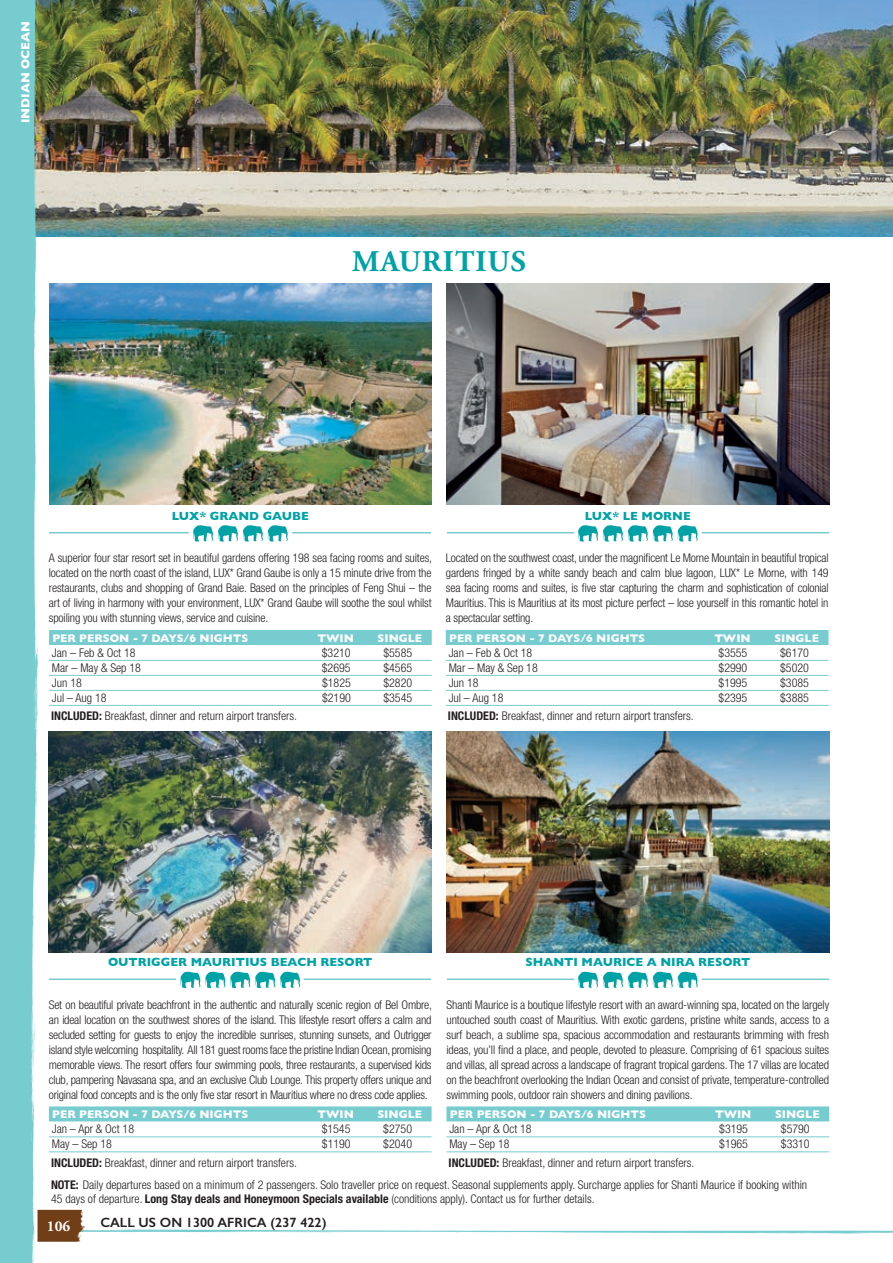
<style>
.page{position:relative;width:893px;height:1263px;background:#fff}
.page>*{position:absolute;margin:0;border:0;box-sizing:border-box;transform-origin:0 0}
.t1{font:700 30px "Adobe Garamond Pro";letter-spacing:.035em;color:#00a2a5}
.t2{font:700 15px "Adobe Garamond Pro";color:#fff}
.t3{font:600 13.5px "Gill Sans";color:#231f20}
.t4{font:300 condensed 12px/15px "Helvetica Neue";color:#231f20;text-align:justify}
.t5{font:700 12px "Gill Sans";color:#00a2a5}
.t6{font:700 12px "Gill Sans";color:#fff}
.t7{font:700 11.25px "Gill Sans";color:#fff}
.s1{font-weight:700}
</style>
<div class="page">
<img style="left:38px;top:0;width:855px;height:237px">
<svg style="left:38px;top:1210px;width:855px;height:32px"></svg>
<svg style="left:0;top:0;width:38px;height:1263px;fill:#77ccd0"></svg>
<img style="left:49px;top:731px;width:383px;height:221px">
<img style="left:49px;top:284px;width:383px;height:221px">
<img style="left:446px;top:731px;width:383px;height:221px">
<div style="left:49px;top:1106px;width:383px;height:15px;background:#77ccd0"></div>
<hr style="left:49px;top:1136px;width:383px;height:1px;background:#77ccd0">
<hr style="left:49px;top:1151px;width:383px;height:1px;background:#77ccd0">
<div style="left:49px;top:630px;width:383px;height:15px;background:#77ccd0"></div>
<hr style="left:49px;top:660px;width:383px;height:1px;background:#77ccd0">
<hr style="left:49px;top:675px;width:383px;height:1px;background:#77ccd0">
<hr style="left:49px;top:690px;width:383px;height:1px;background:#77ccd0">
<hr style="left:49px;top:705px;width:383px;height:1px;background:#77ccd0">
<div style="left:446px;top:1106px;width:383px;height:15px;background:#77ccd0"></div>
<hr style="left:446px;top:1136px;width:383px;height:1px;background:#77ccd0">
<hr style="left:446px;top:1151px;width:383px;height:1px;background:#77ccd0">
<img style="left:446px;top:284px;width:383px;height:221px">
<div style="left:446px;top:630px;width:382px;height:15px;background:#77ccd0"></div>
<hr style="left:446px;top:660px;width:382px;height:1px;background:#77ccd0">
<hr style="left:446px;top:675px;width:382px;height:1px;background:#77ccd0">
<hr style="left:446px;top:690px;width:382px;height:1px;background:#77ccd0">
<hr style="left:446px;top:705px;width:382px;height:1px;background:#77ccd0">
<svg style="left:578px;top:525px;width:120px;height:17px"></svg>
<svg style="left:180px;top:972px;width:120px;height:16px"></svg>
<svg style="left:193px;top:525px;width:95px;height:17px"></svg>
<svg style="left:578px;top:972px;width:120px;height:16px"></svg>
<hr style="left:49px;top:532px;width:140px;height:1px;background:#77ccd0">
<hr style="left:447px;top:532px;width:127px;height:1px;background:#77ccd0">
<hr style="left:292px;top:532px;width:139px;height:1px;background:#77ccd0">
<hr style="left:702px;top:532px;width:127px;height:1px;background:#77ccd0">
<hr style="left:49px;top:978px;width:127px;height:2px;background:#77ccd0">
<hr style="left:447px;top:978px;width:127px;height:2px;background:#77ccd0">
<hr style="left:304px;top:978px;width:127px;height:2px;background:#77ccd0">
<hr style="left:702px;top:978px;width:127px;height:2px;background:#77ccd0">
<p class="t6" style="left:16px;top:123px;width:103px;rotate:-90deg">INDIAN OCEAN</p>
<h1 class="t1" style="left:352px;top:244px;width:175px">MAURITIUS</h1>
<p class="t5" style="left:172px;top:506px;width:138px">LUX* GRAND GAUBE</p>
<p class="t4" style="left:49px;top:550px;width:385px">A superior four star resort set in beautiful gardens offering 198 sea facing rooms and suites, located on the north coast of the island, LUX* Grand Gaube is only a 15 minute drive from the restaurants, clubs and shopping of Grand Baie. Based on the principles of Feng Shui – the art of living in harmony with your environment, LUX* Grand Gaube will soothe the soul whilst spoiling you with stunning views, service and cuisine.</p>
<p class="t7" style="left:52px;top:629px;width:198px">PER PERSON - 7 DAYS/6 NIGHTS</p>
<p class="t7" style="left:318px;top:629px;width:38px">TWIN</p>
<p class="t7" style="left:378px;top:629px;width:46px">SINGLE</p>
<p class="t4" style="left:52px;top:645px;width:85px">Jan – Feb &amp; Oct 18</p>
<p class="t4" style="left:322px;top:645px;width:30px">$3210</p>
<p class="t4" style="left:383px;top:645px;width:30px">$5585</p>
<p class="t4" style="left:52px;top:660px;width:91px">Mar – May &amp; Sep 18</p>
<p class="t4" style="left:322px;top:660px;width:30px">$2695</p>
<p class="t4" style="left:383px;top:660px;width:30px">$4565</p>
<p class="t4" style="left:52px;top:675px;width:31px">Jun 18</p>
<p class="t4" style="left:322px;top:675px;width:30px">$1825</p>
<p class="t4" style="left:383px;top:675px;width:30px">$2820</p>
<p class="t4" style="left:52px;top:690px;width:56px">Jul – Aug 18</p>
<p class="t4" style="left:322px;top:690px;width:30px">$2190</p>
<p class="t4" style="left:383px;top:690px;width:30px">$3545</p>
<p class="t4" style="left:51px;top:708px;width:247px"><span class="s1">INCLUDED:</span> Breakfast, dinner and return airport transfers.</p>
<p class="t5" style="left:585px;top:506px;width:108px">LUX* LE MORNE</p>
<p class="t4" style="left:446px;top:550px;width:384px">Located on the southwest coast, under the magnificent Le Morne Mountain in beautiful tropical gardens fringed by a white sandy beach and calm blue lagoon, LUX* Le Morne, with 149 sea facing rooms and suites, is five star capturing the charm and sophistication of colonial Mauritius. This is Mauritius at its most picture perfect – lose yourself in this romantic hotel in a spectacular setting.</p>
<p class="t7" style="left:449px;top:629px;width:198px">PER PERSON - 7 DAYS/6 NIGHTS</p>
<p class="t7" style="left:714px;top:629px;width:38px">TWIN</p>
<p class="t7" style="left:774px;top:629px;width:46px">SINGLE</p>
<p class="t4" style="left:449px;top:645px;width:85px">Jan – Feb &amp; Oct 18</p>
<p class="t4" style="left:719px;top:645px;width:30px">$3555</p>
<p class="t4" style="left:780px;top:645px;width:30px">$6170</p>
<p class="t4" style="left:449px;top:660px;width:91px">Mar – May &amp; Sep 18</p>
<p class="t4" style="left:719px;top:660px;width:30px">$2990</p>
<p class="t4" style="left:780px;top:660px;width:30px">$5020</p>
<p class="t4" style="left:449px;top:675px;width:31px">Jun 18</p>
<p class="t4" style="left:719px;top:675px;width:30px">$1995</p>
<p class="t4" style="left:780px;top:675px;width:30px">$3085</p>
<p class="t4" style="left:449px;top:690px;width:56px">Jul – Aug 18</p>
<p class="t4" style="left:719px;top:690px;width:30px">$2395</p>
<p class="t4" style="left:780px;top:690px;width:30px">$3885</p>
<p class="t4" style="left:448px;top:708px;width:247px"><span class="s1">INCLUDED:</span> Breakfast, dinner and return airport transfers.</p>
<p class="t5" style="left:108px;top:953px;width:266px">OUTRIGGER MAURITIUS BEACH RESORT</p>
<p class="t4" style="left:49px;top:997px;width:385px">Set on beautiful private beachfront in the authentic and naturally scenic region of Bel Ombre, an ideal location on the southwest shores of the island. This lifestyle resort offers a calm and secluded setting for guests to enjoy the incredible sunrises, stunning sunsets, and Outrigger island style welcoming hospitality. All 181 guest rooms face the pristine Indian Ocean, promising memorable views. The resort offers four swimming pools, three restaurants, a supervised kids club, pampering Navasana spa, and an exclusive Club Lounge. This property offers unique and original food concepts and is the only five star resort in Mauritius where no dress code applies.</p>
<p class="t7" style="left:52px;top:1105px;width:198px">PER PERSON - 7 DAYS/6 NIGHTS</p>
<p class="t7" style="left:317px;top:1105px;width:38px">TWIN</p>
<p class="t7" style="left:377px;top:1105px;width:46px">SINGLE</p>
<p class="t4" style="left:52px;top:1121px;width:84px">Jan – Apr &amp; Oct 18</p>
<p class="t4" style="left:322px;top:1121px;width:30px">$1545</p>
<p class="t4" style="left:383px;top:1121px;width:30px">$2750</p>
<p class="t4" style="left:52px;top:1136px;width:62px">May – Sep 18</p>
<p class="t4" style="left:322px;top:1136px;width:30px">$1190</p>
<p class="t4" style="left:383px;top:1136px;width:30px">$2040</p>
<p class="t4" style="left:51px;top:1155px;width:247px"><span class="s1">INCLUDED:</span> Breakfast, dinner and return airport transfers.</p>
<p class="t5" style="left:525px;top:953px;width:226px">SHANTI MAURICE A NIRA RESORT</p>
<p class="t4" style="left:446px;top:997px;width:384px">Shanti Maurice is a boutique lifestyle resort with an award-winning spa, located on the largely untouched south coast of Mauritius. With exotic gardens, pristine white sands, access to a surf beach, a sublime spa, spacious accommodation and restaurants brimming with fresh ideas, you’ll find a place, and people, devoted to pleasure. Comprising of 61 spacious suites and villas, all spread across a landscape of fragrant tropical gardens. The 17 villas are located on the beachfront overlooking the Indian Ocean and consist of private, temperature-controlled swimming pools, outdoor rain showers and dining pavilions.</p>
<p class="t7" style="left:450px;top:1105px;width:198px">PER PERSON - 7 DAYS/6 NIGHTS</p>
<p class="t7" style="left:715px;top:1105px;width:38px">TWIN</p>
<p class="t7" style="left:775px;top:1105px;width:46px">SINGLE</p>
<p class="t4" style="left:449px;top:1121px;width:84px">Jan – Apr &amp; Oct 18</p>
<p class="t4" style="left:719px;top:1121px;width:30px">$3195</p>
<p class="t4" style="left:781px;top:1121px;width:30px">$5790</p>
<p class="t4" style="left:449px;top:1136px;width:62px">May – Sep 18</p>
<p class="t4" style="left:719px;top:1136px;width:30px">$1965</p>
<p class="t4" style="left:781px;top:1136px;width:30px">$3310</p>
<p class="t4" style="left:449px;top:1155px;width:247px"><span class="s1">INCLUDED:</span> Breakfast, dinner and return airport transfers.</p>
<p class="t4" style="left:51px;top:1178px;width:758px;line-height:13.5px"><span class="s1">NOTE:</span> Daily departures based on a minimum of 2 passengers. Solo traveller price on request. Seasonal supplements apply. Surcharge applies for Shanti Maurice if booking within<br>45 days of departure. <span class="s1">Long Stay deals and Honeymoon Specials available</span> (conditions apply). Contact us for further details.</p>
<p class="t2" style="left:47px;top:1218px;width:25px">106</p>
<p class="t3" style="left:100px;top:1214px;width:228px">CALL US ON 1300 AFRICA (237 422)</p>
</div>
